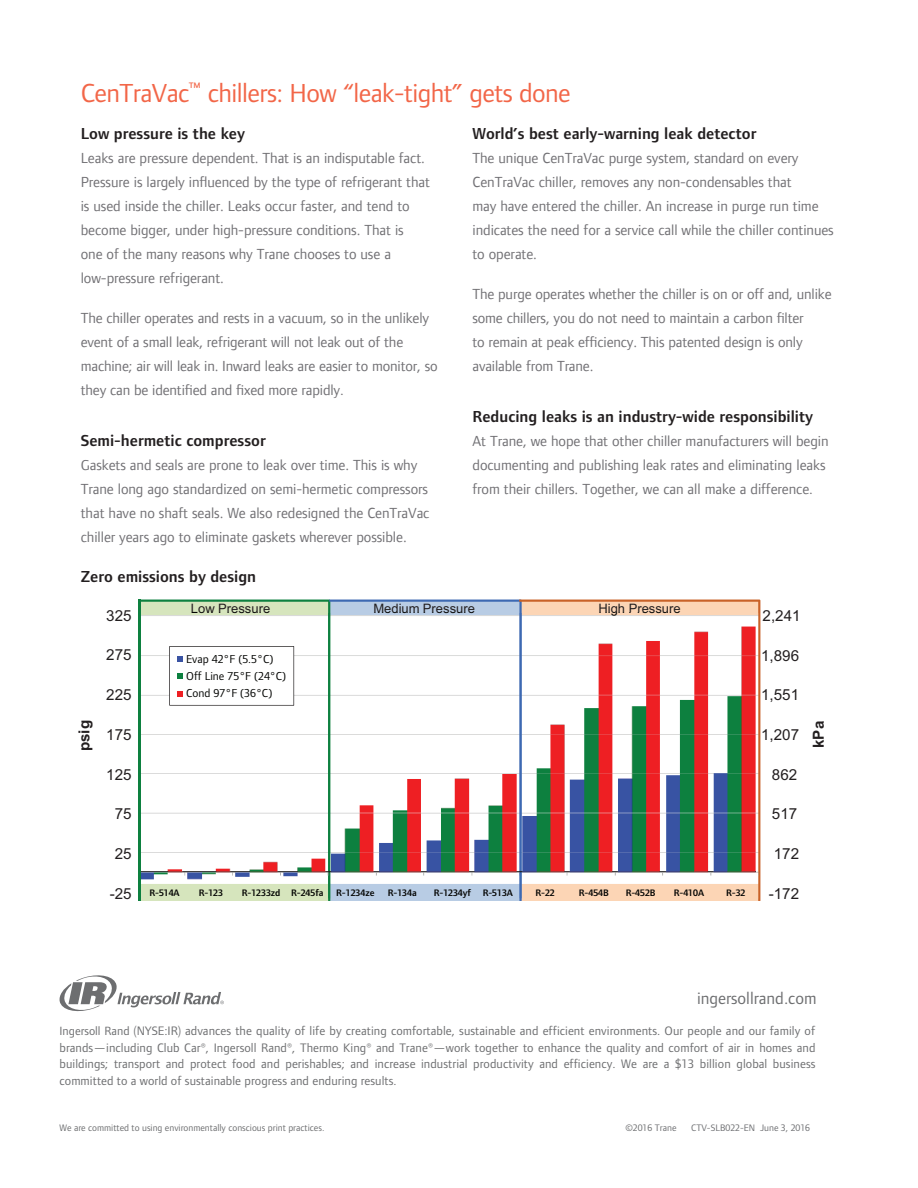
<style>
.page{position:relative;width:918px;height:1188px;background:#fff}
.page>*{position:absolute;margin:0;border:0;box-sizing:border-box;transform-origin:0 0}
.t1{font:27px "Foundry Form Sans Book OSF";letter-spacing:-.02em;color:#f26648}
.t2{font:17.25px "Foundry Form Sans";color:#6d6e70}
.t3{font:600 16.5px "Foundry Form Sans";color:#231f20}
.t4{font:15.15px "Arial";color:#231f20}
.t5{font:700 15.15px "Arial";color:#231f20}
.t6{font:15px/24px "Foundry Form Sans";letter-spacing:-.005em;color:#717074}
.t7{font:13.05px "Arial";color:#040503}
.t8{font:12.75px/16.5px "Foundry Form Sans";letter-spacing:.005em;color:#6d6e70;text-align:justify}
.t9{font:11.85px/17.2px "Foundry Form Sans";color:#040503}
.t10{font:600 9.75px "Foundry Form Sans";color:#040503}
.t11{font:9.75px "Foundry Form Sans";color:#6d6e70}
.t12{font:9.75px "Foundry Form Sans";color:#6d6e71}
.s1{font-family:"Foundry Form Sans Book OSF"}
.s2{font-size:12.3px}
.s3{font-family:"Helvetica Neue";font-weight:300}
.s4{color:#6d6e71}
</style>
<div class="page">
<svg style="left:60px;top:975px;width:164px;height:37px"></svg>
<svg style="left:140px;top:600px;width:189px;height:301px;background:#bcd8ad"></svg>
<svg style="left:329px;top:600px;width:190px;height:301px;background:#a8c0dd"></svg>
<svg style="left:519px;top:600px;width:241px;height:301px;background:#f0be9a"></svg>
<img style="left:140px;top:613px;width:619px;height:286px">
<img style="left:140px;top:615px;width:618px;height:269px">
<img style="left:140px;top:655px;width:618px;height:1px">
<img style="left:140px;top:695px;width:618px;height:1px">
<img style="left:140px;top:734px;width:618px;height:1px">
<img style="left:140px;top:773px;width:618px;height:1px">
<img style="left:140px;top:813px;width:618px;height:1px">
<img style="left:140px;top:852px;width:618px;height:1px">
<svg style="left:192px;top:613px;width:23px;height:1px"></svg>
<img style="left:219px;top:613px;width:51px;height:1px">
<svg style="left:374px;top:613px;width:45px;height:1px"></svg>
<img style="left:424px;top:613px;width:51px;height:1px">
<svg style="left:600px;top:613px;width:24px;height:3px"></svg>
<img style="left:630px;top:613px;width:50px;height:1px">
<img style="left:140px;top:871px;width:616px;height:1px">
<svg style="left:169px;top:646px;width:125px;height:60px"></svg>
<hr style="left:138px;top:600px;width:2px;height:301px;background:#0d803f">
<h1 class="t1" style="left:81px;top:78px;width:491px">CenTraVac<sup>™</sup> chillers: How “leak-tight” gets done</h1>
<p class="t3" style="left:81px;top:124px;width:166px">Low pressure is the key</p>
<p class="t6" style="left:81px;top:146px;width:351px">Leaks are pressure dependent. That is an indisputable fact.<br>Pressure is largely influenced by the type of refrigerant that is used inside the chiller. Leaks occur faster, and tend to become bigger, under high-pressure conditions. That is<br>one of the many reasons why Trane chooses to use a low-pressure refrigerant.</p>
<p class="t6" style="left:81px;top:306px;width:358px">The chiller operates and rests in a vacuum, so in the unlikely event of a small leak, refrigerant will not leak out of the machine; air will leak in. Inward leaks are easier to monitor, so they can be identified and fixed more rapidly<span class="s1">.</span></p>
<p class="t3" style="left:81px;top:431px;width:186px">Semi-hermetic compressor</p>
<p class="t6" style="left:81px;top:453px;width:350px">Gaskets and seals are prone to leak over time. This is why Trane long ago standardized on semi-hermetic compressors that have no shaft seals. We also redesigned the CenTraVac chiller years ago to eliminate gaskets wherever possible.</p>
<p class="t3" style="left:81px;top:568px;width:177px">Zero emissions by design</p>
<p class="t3" style="left:472px;top:124px;width:285px">World’s best early-warning leak detector</p>
<p class="t6" style="left:472px;top:146px;width:363px">The unique CenTraVac purge system, standard on every CenTraVac chiller, removes any non-condensables that<br>may have entered the chiller. An increase in purge run time indicates the need for a service call while the chiller continues to operate.</p>
<p class="t6" style="left:472px;top:282px;width:361px">The purge operates whether the chiller is on or off and, unlike some chillers, you do not need to maintain a carbon filter<br>to remain at peak efficiency. This patented design is only available from Trane.</p>
<p class="t3" style="left:472px;top:407px;width:342px">Reducing leaks is an industry-wide responsibility</p>
<p class="t6" style="left:472px;top:429px;width:358px">At Trane, we hope that other chiller manufacturers will begin documenting and publishing leak rates and eliminating leaks from their chillers. Together, we can all make a difference<span class="s1">.</span></p>
<p class="t5" style="left:74px;top:751px;width:33px;rotate:-90deg">psig</p>
<p class="t4" style="left:106px;top:606px;width:27px">325</p>
<p class="t4" style="left:106px;top:645px;width:27px">275</p>
<p class="t4" style="left:106px;top:685px;width:27px">225</p>
<p class="t4" style="left:106px;top:725px;width:27px">175</p>
<p class="t4" style="left:106px;top:765px;width:27px">125</p>
<p class="t4" style="left:115px;top:804px;width:18px">75</p>
<p class="t4" style="left:115px;top:843px;width:18px">25</p>
<p class="t4" style="left:110px;top:883px;width:23px">-25</p>
<p class="t7" style="left:191px;top:600px;width:81px">Low Pressure</p>
<p class="t7" style="left:373px;top:600px;width:103px">Medium Pressure</p>
<p class="t7" style="left:598px;top:600px;width:84px">High Pressure</p>
<p class="t9" style="left:186px;top:650px;width:102px">Evap 42°F (5.5°C)<br>Off Line 75°F (24°C)<br>Cond 97°F (36°C)</p>
<p class="t10" style="left:149px;top:887px;width:32px">R-514A</p>
<p class="t10" style="left:199px;top:887px;width:26px">R-123</p>
<p class="t10" style="left:242px;top:887px;width:83px">R-1233zd R-245fa</p>
<p class="t10" style="left:336px;top:887px;width:40px">R-1234ze</p>
<p class="t10" style="left:388px;top:887px;width:30px">R-134a</p>
<p class="t10" style="left:434px;top:887px;width:81px">R-1234yf R-513A</p>
<p class="t10" style="left:535px;top:887px;width:21px">R-22</p>
<p class="t10" style="left:579px;top:887px;width:31px">R-454B</p>
<p class="t10" style="left:626px;top:887px;width:31px">R-452B</p>
<p class="t10" style="left:674px;top:887px;width:32px">R-410A</p>
<p class="t10" style="left:726px;top:887px;width:21px">R-32</p>
<p class="t4" style="left:763px;top:606px;width:40px">2,241</p>
<p class="t4" style="left:761px;top:645px;width:40px">1,896</p>
<p class="t4" style="left:761px;top:685px;width:40px">1,551</p>
<p class="t4" style="left:761px;top:725px;width:40px">1,207</p>
<p class="t4" style="left:772px;top:764px;width:27px">862</p>
<p class="t4" style="left:772px;top:804px;width:27px">517</p>
<p class="t4" style="left:774px;top:843px;width:27px">172</p>
<p class="t4" style="left:769px;top:883px;width:32px">-172</p>
<p class="t5" style="left:809px;top:748px;width:29px;rotate:-90deg">kPa</p>
<p class="t2" style="left:697px;top:989px;width:121px">ingersollrand.com</p>
<p class="t8" style="left:60px;top:1023px;width:757px"><span class="s2">Ingersoll Rand</span> <span class="s3">(</span>NYSE:IR<span class="s3">)</span> advances the quality of life by creating comfortable, sustainable and efficient environments. Our people and our family of brands—including Club Car®, Ingersoll Rand®, Thermo King® and Trane®—work together to enhance the quality and comfort of air in homes and buildings; transport and protect food and perishables; and increase industrial productivity and efficiency. We are a $13 billion global business committed to a world of sustainable progress and enduring results<span class="s2">.</span></p>
<p class="t11" style="left:60px;top:1123px;width:266px">We are committed to using environmentally conscious print practices.</p>
<p class="t11" style="left:625px;top:1123px;width:53px">©2016 <span class="s4">Trane</span></p>
<p class="t12" style="left:691px;top:1123px;width:121px">CTV-SLB022-EN June 3, 2016</p>
</div>
